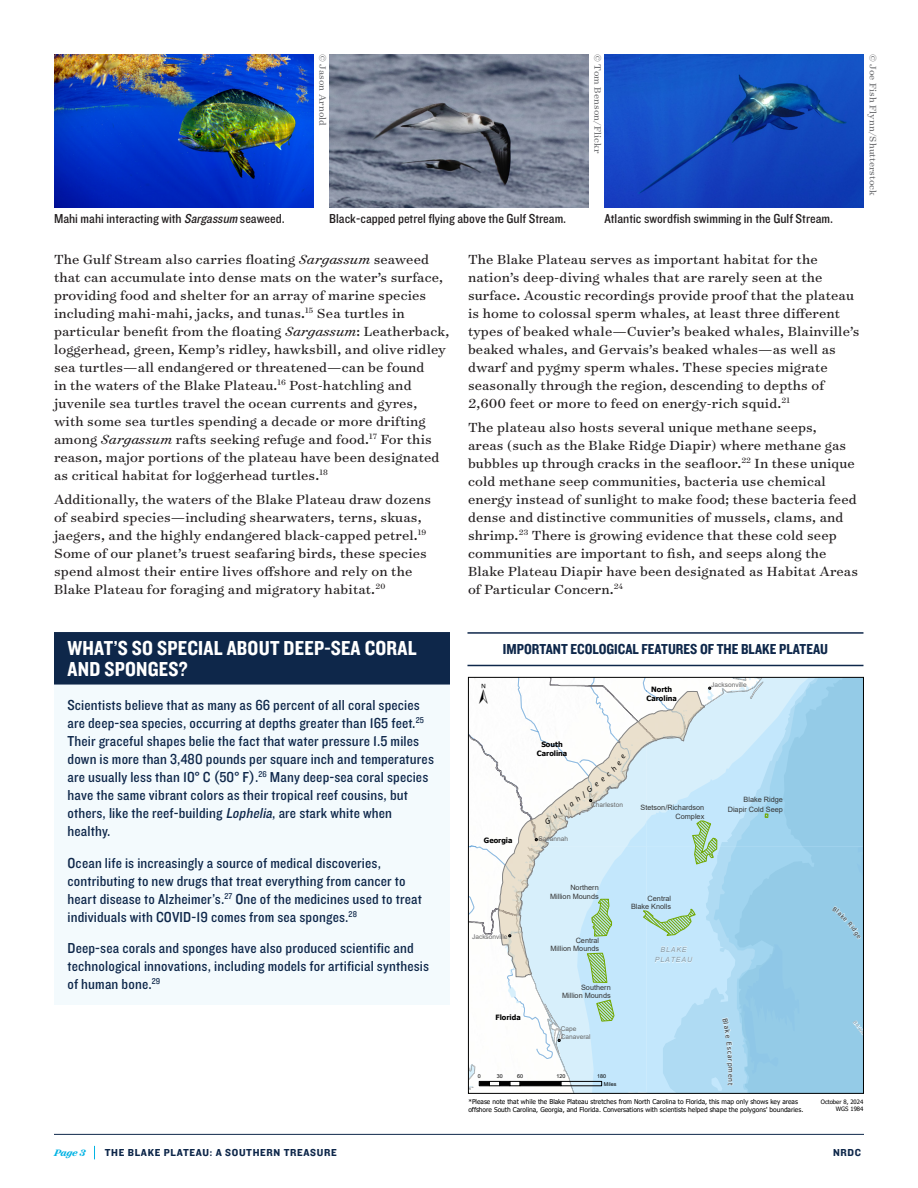
<style>
.page{position:relative;width:918px;height:1188px;background:#fff}
.page>*{position:absolute;margin:0;border:0;box-sizing:border-box;transform-origin:0 0}
.t1{font:28.65px "ESRI North";color:#000}
.t2{font:21px/21px "Knockout 50 Welterweight";letter-spacing:.01em;color:#fff}
.t3{font:15px/18px "Surveyor Text";letter-spacing:.01em;color:#231f20}
.t4{font:15px/18px "Knockout 30 Junior Welterwt";letter-spacing:.01em;color:#0e274a}
.t5{font:15px "Knockout 50 Welterweight";color:#0e274a}
.t6{font:13.5px "Knockout 30 Junior Welterwt";color:#231f20}
.t7{font:10.5px "Surveyor Text";letter-spacing:.01em;color:#6c6d70}
.t8{font:10.5px "Knockout 51 Middleweight";letter-spacing:.06em;color:#0e274a}
.t9{font:italic 700 10.5px "Surveyor Text";color:#00b3e4}
.t10{font:7.35px/8.4px "Arial";color:#343434;text-align:right}
.t11{font:700 7.35px/8.9px "Tahoma";color:#000;text-align:center}
.t12{font:italic 7.05px/10.6px "Arial";letter-spacing:.12em;color:#8499a6;text-align:center}
.t13{font:6.6px/7.9px "Tahoma";color:#000}
.t14{font:6.6px/8.2px "Arial";color:#686868}
.t15{font:6.6px "Tahoma";color:#343434}
.t16{font:6px/7.2px "Tahoma";color:#000;text-align:right}
.t17{font:5.4px/7.6px "Arial";color:#000}
.t18{font:italic 4.95px "Arial";color:#8499a6}
.s1{font-style:italic}
</style>
<div class="page">
<hr style="left:54px;top:1134px;width:810px;height:1px;background:#0e274a">
<svg style="left:94px;top:1146px;width:1px;height:13px"></svg>
<div style="left:54px;top:669px;width:396px;height:336px;background:#f3fafd"></div>
<img style="left:54px;top:54px;width:260px;height:154px">
<img style="left:329px;top:54px;width:260px;height:154px">
<img style="left:604px;top:54px;width:260px;height:154px">
<div style="left:54px;top:632px;width:396px;height:53px;background:#0e274a"></div>
<hr style="left:467px;top:632px;width:396px;height:2px;background:#0e274a">
<hr style="left:467px;top:665px;width:396px;height:1px;background:#0e274a">
<svg style="left:468px;top:677px;width:396px;height:416px"></svg>
<p class="t7" style="left:329px;top:54px;width:73px;rotate:90deg">© Jason Arnold</p>
<p class="t7" style="left:604px;top:54px;width:101px;rotate:90deg">© Tom Benson/Flickr</p>
<p class="t7" style="left:880px;top:54px;width:143px;rotate:90deg">© Joe Fish Flynn/Shutterstock</p>
<p class="t6" style="left:54px;top:210px;width:232px">Mahi mahi interacting with <span class="s1">Sargassum</span> seaweed.</p>
<p class="t6" style="left:329px;top:210px;width:239px">Black-capped petrel flying above the Gulf Stream.</p>
<p class="t6" style="left:604px;top:210px;width:230px">Atlantic swordfish swimming in the Gulf Stream.</p>
<p class="t3" style="left:54px;top:250px;width:397px">The Gulf Stream also carries floating <span class="s1">Sargassum</span> seaweed that can accumulate into dense mats on the water’s surface, providing food and shelter for an array of marine species including mahi-mahi, jacks, and tunas.<sup>15</sup> Sea turtles in particular benefit from the floating <span class="s1">Sargassum</span>: Leatherback, loggerhead, green, Kemp’s ridley, hawksbill, and olive ridley sea turtles—all endangered or threatened—can be found<br>in the waters of the Blake Plateau.<sup>16</sup> Post-hatchling and juvenile sea turtles travel the ocean currents and gyres, with some sea turtles spending a decade or more drifting among <span class="s1">Sargassum</span> rafts seeking refuge and food.<sup>17</sup> For this reason, major portions of the plateau have been designated as critical habitat for loggerhead turtles.<sup>18</sup></p>
<p class="t3" style="left:54px;top:490px;width:379px">Additionally, the waters of the Blake Plateau draw dozens of seabird species—including shearwaters, terns, skuas, jaegers, and the highly endangered black-capped petrel.<sup>19<br></sup>Some of our planet’s truest seafaring birds, these species spend almost their entire lives offshore and rely on the Blake Plateau for foraging and migratory habitat.<sup>20</sup></p>
<h2 class="t2" style="left:68px;top:636px;width:351px">WHAT’S SO SPECIAL ABOUT DEEP-SEA CORAL<br>AND SPONGES?</h2>
<p class="t4" style="left:68px;top:696px;width:368px">Scientists believe that as many as 66 percent of all coral species are deep-sea species, occurring at depths greater than 165 feet.<sup>25<br></sup>Their graceful shapes belie the fact that water pressure 1.5 miles down is more than 3,480 pounds per square inch and temperatures are usually less than 10° C (50° F).<sup>26</sup> Many deep-sea coral species have the same vibrant colors as their tropical reef cousins, but others, like the reef-building <span class="s1">Lophelia</span>, are stark white when healthy.</p>
<p class="t4" style="left:68px;top:853px;width:356px">Ocean life is increasingly a source of medical discoveries, contributing to new drugs that treat everything from cancer to heart disease to Alzheimer’s.<sup>27</sup> One of the medicines used to treat individuals with COVID-19 comes from sea sponges.<sup>28</sup></p>
<p class="t4" style="left:68px;top:939px;width:363px">Deep-sea corals and sponges have also produced scientific and technological innovations, including models for artificial synthesis of human bone.<sup>29</sup></p>
<p class="t3" style="left:468px;top:250px;width:393px">The Blake Plateau serves as important habitat for the nation’s deep-diving whales that are rarely seen at the surface. Acoustic recordings provide proof that the plateau is home to colossal sperm whales, at least three different types of beaked whale—Cuvier’s beaked whales, Blainville’s beaked whales, and Gervais’s beaked whales—as well as dwarf and pygmy sperm whales. These species migrate seasonally through the region, descending to depths of 2,600 feet or more to feed on energy-rich squid.<sup>21</sup></p>
<p class="t3" style="left:468px;top:418px;width:392px">The plateau also hosts several unique methane seeps,<br>areas (such as the Blake Ridge Diapir) where methane gas bubbles up through cracks in the seafloor.<sup>22</sup> In these unique cold methane seep communities, bacteria use chemical energy instead of sunlight to make food; these bacteria feed dense and distinctive communities of mussels, clams, and shrimp.<sup>23</sup> There is growing evidence that these cold seep communities are important to fish, and seeps along the Blake Plateau Diapir have been designated as Habitat Areas of Particular Concern.<sup>24</sup></p>
<h1 class="t1" style="left:479px;top:678px;width:10px">±</h1>
<p class="t5" style="left:503px;top:639px;width:327px">IMPORTANT ECOLOGICAL FEATURES OF THE BLAKE PLATEAU</p>
<p class="t11" style="left:537px;top:741px;width:32px">South<br>Carolina</p>
<p class="t11" style="left:647px;top:686px;width:32px">North<br>Carolina</p>
<p class="t14" style="left:711px;top:680px;width:37px">Jacksonville</p>
<p class="t14" style="left:591px;top:801px;width:33px">Charleston</p>
<p class="t10" style="left:744px;top:796px;width:41px">Blake Ridge</p>
<p class="t10" style="left:641px;top:804px;width:65px">Stetson/Richardson</p>
<p class="t10" style="left:728px;top:805px;width:57px">Diapir Cold Seep</p>
<p class="t10" style="left:676px;top:812px;width:30px">Complex</p>
<p class="t11" style="left:484px;top:837px;width:30px">Georgia</p>
<p class="t14" style="left:472px;top:933px;width:37px">Jacksonville</p>
<p class="t11" style="left:495px;top:1013px;width:27px">Florida</p>
<p class="t14" style="left:539px;top:834px;width:31px">Savannah</p>
<p class="t10" style="left:550px;top:883px;width:50px">Northern<br>Million Mounds</p>
<p class="t10" style="left:551px;top:936px;width:50px">Central<br>Million Mounds</p>
<p class="t10" style="left:562px;top:983px;width:50px">Southern<br>Million Mounds</p>
<p class="t14" style="left:561px;top:1024px;width:31px">Cape<br>Canaveral</p>
<p class="t10" style="left:631px;top:894px;width:42px">Central<br>Blake Knolls</p>
<p class="t12" style="left:655px;top:944px;width:39px">BLAKE<br>PLATEAU</p>
<p class="t15" style="left:735px;top:1067px;width:7px;rotate:90deg">m</p>
<p class="t13" style="left:468px;top:1098px;width:336px">*Please note that while the Blake Plateau stretches from North Carolina to Florida, this map only shows key areas offshore South Carolina, Georgia, and Florida. Conversations with scientists helped shape the polygons' boundaries.</p>
<p class="t17" style="left:478px;top:1072px;width:4px">0</p>
<p class="t17" style="left:497px;top:1072px;width:7px">30</p>
<p class="t17" style="left:517px;top:1072px;width:7px">60</p>
<p class="t17" style="left:556px;top:1072px;width:10px">120</p>
<p class="t17" style="left:604px;top:1072px;width:14px;text-indent:-7px">180<br>Miles</p>
<p class="t18" style="left:857px;top:1019px;width:17px;rotate:53deg">BAHA</p>
<p class="t16" style="left:821px;top:1099px;width:44px">October 8, 2024<br>WGS 1984</p>
<p class="t9" style="left:54px;top:1146px;width:33px">Page 3</p>
<p class="t8" style="left:105px;top:1146px;width:233px">THE BLAKE PLATEAU: A SOUTHERN TREASURE</p>
<p class="t8" style="left:833px;top:1146px;width:29px">NRDC</p>
</div>
